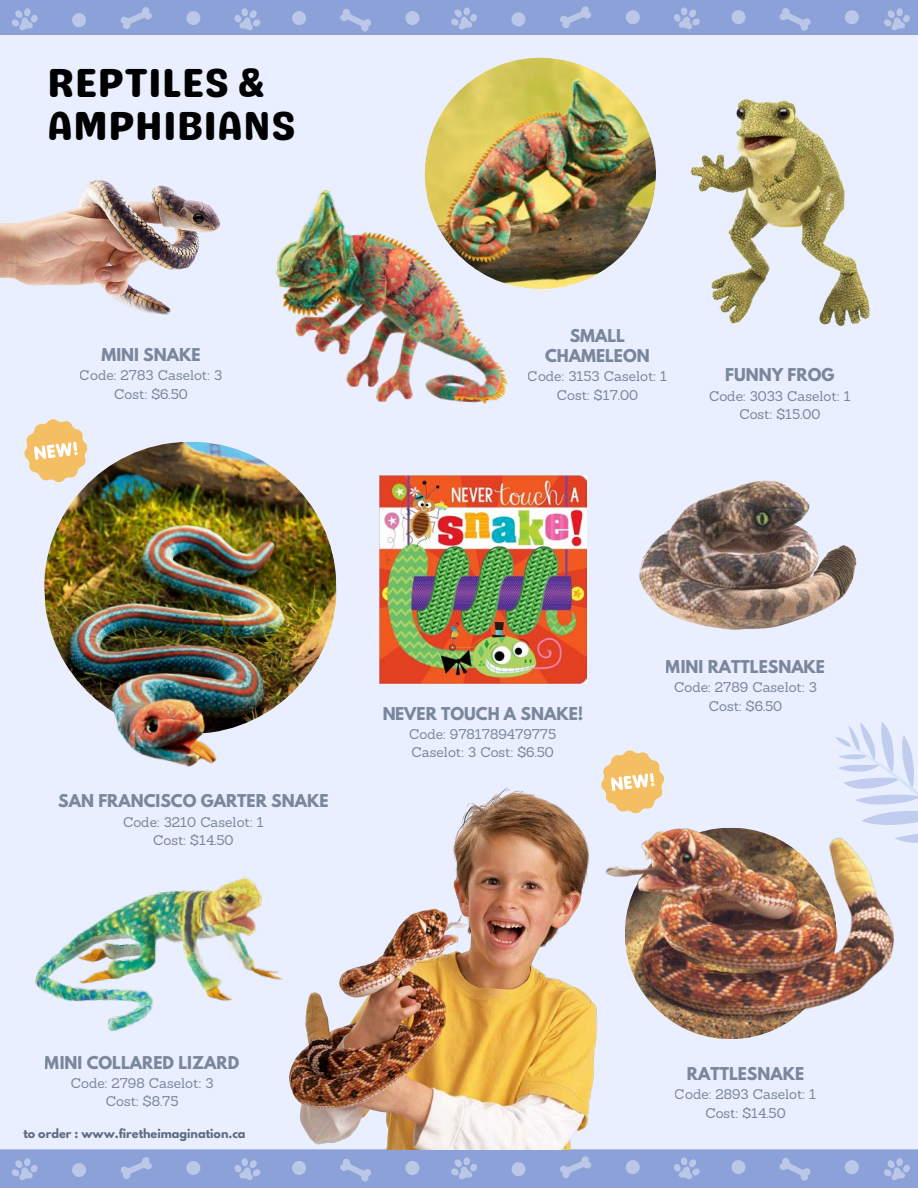
<style>
.page{position:relative;width:918px;height:1188px;background:#8ca1d8}
.page>*{position:absolute;margin:0;border:0;box-sizing:border-box;transform-origin:0 0}
.t1{font:40.5px/42.9px "Genty Sans";color:#000}
.t2{font:700 15.75px/20.2px "League Spartan";color:#5f6d82;text-align:center}
.t3{font:13.65px/18.5px "Sanchez";color:#5f6d82;text-align:center}
.t4{font:700 11.25px "League Spartan";color:#5f6d82}
</style>
<div class="page">
<div style="left:0;top:35px;width:918px;height:1114px;background:#e9efff"></div>
<svg style="left:338px;top:9px;width:36px;height:29px"></svg>
<svg style="left:12px;top:8px;width:26px;height:22px"></svg>
<div style="left:72px;top:13px;width:14px;height:14px;background:#bac7e7;border-radius:50%"></div>
<svg style="left:234px;top:8px;width:26px;height:22px"></svg>
<svg style="left:118px;top:7px;width:37px;height:30px"></svg>
<div style="left:186px;top:11px;width:14px;height:14px;background:#bac7e7;border-radius:50%"></div>
<div style="left:292px;top:11px;width:14px;height:14px;background:#bac7e7;border-radius:50%"></div>
<div style="left:405px;top:11px;width:14px;height:14px;background:#bac7e7;border-radius:50%"></div>
<svg style="left:777px;top:8px;width:36px;height:29px"></svg>
<svg style="left:451px;top:7px;width:26px;height:22px"></svg>
<div style="left:511px;top:12px;width:14px;height:14px;background:#bac7e7;border-radius:50%"></div>
<svg style="left:674px;top:7px;width:25px;height:22px"></svg>
<svg style="left:557px;top:6px;width:37px;height:30px"></svg>
<div style="left:626px;top:10px;width:14px;height:14px;background:#bac7e7;border-radius:50%"></div>
<div style="left:731px;top:10px;width:15px;height:14px;background:#bac7e7;border-radius:50%"></div>
<div style="left:845px;top:10px;width:14px;height:14px;background:#bac7e7;border-radius:50%"></div>
<svg style="left:884px;top:8px;width:26px;height:22px"></svg>
<svg style="left:340px;top:1159px;width:31px;height:23px"></svg>
<svg style="left:12px;top:1158px;width:26px;height:22px"></svg>
<div style="left:72px;top:1163px;width:14px;height:14px;background:#bac7e7;border-radius:50%"></div>
<svg style="left:234px;top:1158px;width:26px;height:22px"></svg>
<svg style="left:118px;top:1149px;width:37px;height:30px"></svg>
<div style="left:186px;top:1161px;width:14px;height:14px;background:#bac7e7;border-radius:50%"></div>
<div style="left:292px;top:1161px;width:14px;height:14px;background:#bac7e7;border-radius:50%"></div>
<div style="left:405px;top:1161px;width:14px;height:14px;background:#bac7e7;border-radius:50%"></div>
<svg style="left:779px;top:1158px;width:32px;height:23px"></svg>
<svg style="left:451px;top:1157px;width:26px;height:22px"></svg>
<div style="left:511px;top:1162px;width:14px;height:14px;background:#bac7e7;border-radius:50%"></div>
<svg style="left:674px;top:1157px;width:25px;height:22px"></svg>
<svg style="left:557px;top:1149px;width:37px;height:29px"></svg>
<div style="left:626px;top:1160px;width:14px;height:14px;background:#bac7e7;border-radius:50%"></div>
<div style="left:731px;top:1160px;width:15px;height:14px;background:#bac7e7;border-radius:50%"></div>
<div style="left:845px;top:1160px;width:14px;height:14px;background:#bac7e7;border-radius:50%"></div>
<svg style="left:884px;top:1158px;width:26px;height:22px"></svg>
<img style="left:250px;top:162px;width:276px;height:277px">
<img style="left:600px;top:415px;width:284px;height:283px">
<img style="left:261px;top:777px;width:372px;height:372px">
<img style="left:379px;top:475px;width:207px;height:208px">
<img style="left:417px;top:50px;width:247px;height:247px">
<img style="left:576px;top:769px;width:342px;height:278px">
<img style="left:0;top:105px;width:229px;height:245px">
<img style="left:16px;top:390px;width:355px;height:437px">
<svg style="left:20px;top:415px;width:71px;height:71px"></svg>
<svg style="left:597px;top:746px;width:71px;height:71px"></svg>
<img style="left:657px;top:75px;width:241px;height:275px">
<img style="left:23px;top:848px;width:270px;height:207px">
<svg style="left:826px;top:693px;width:92px;height:235px"></svg>
<p class="t1" style="left:47px;top:61px;width:250px">REPTILES &amp;<br>AMPHIBIANS</p>
<p class="t2" style="left:102px;top:346px;width:100px">MINI SNAKE</p>
<p class="t3" style="left:80px;top:366px;width:144px">Code: 2783 Caselot: 3<br>Cost: $6.50</p>
<p class="t2" style="left:545px;top:327px;width:106px">SMALL<br>CHAMELEON</p>
<p class="t3" style="left:528px;top:367px;width:141px">Code: 3153 Caselot: 1<br>Cost: $17.00</p>
<p class="t2" style="left:725px;top:367px;width:111px">FUNNY FROG</p>
<p class="t3" style="left:709px;top:386px;width:143px">Code: 3033 Caselot: 1<br>Cost: $15.00</p>
<p class="t2" style="left:58px;top:793px;width:272px">SAN FRANCISCO GARTER SNAKE</p>
<p class="t3" style="left:123px;top:813px;width:142px">Code: 3210 Caselot: 1<br>Cost: $14.50</p>
<p class="t2" style="left:382px;top:705px;width:203px">NEVER TOUCH A SNAKE!</p>
<p class="t3" style="left:409px;top:725px;width:148px;text-align:left">Code: 9781789479775<br>Caselot: 3 Cost: $6.50</p>
<p class="t2" style="left:45px;top:1054px;width:196px">MINI COLLARED LIZARD</p>
<p class="t3" style="left:71px;top:1074px;width:144px">Code: 2798 Caselot: 3<br>Cost: $8.75</p>
<p class="t4" style="left:23px;top:1128px;width:224px">to order : www.firetheimagination.ca</p>
<p class="t2" style="left:666px;top:658px;width:161px">MINI RATTLESNAKE</p>
<p class="t3" style="left:674px;top:678px;width:144px">Code: 2789 Caselot: 3<br>Cost: $6.50</p>
<p class="t2" style="left:687px;top:1065px;width:119px">RATTLESNAKE</p>
<p class="t3" style="left:675px;top:1085px;width:143px">Code: 2893 Caselot: 1<br>Cost: $14.50</p>
</div>
